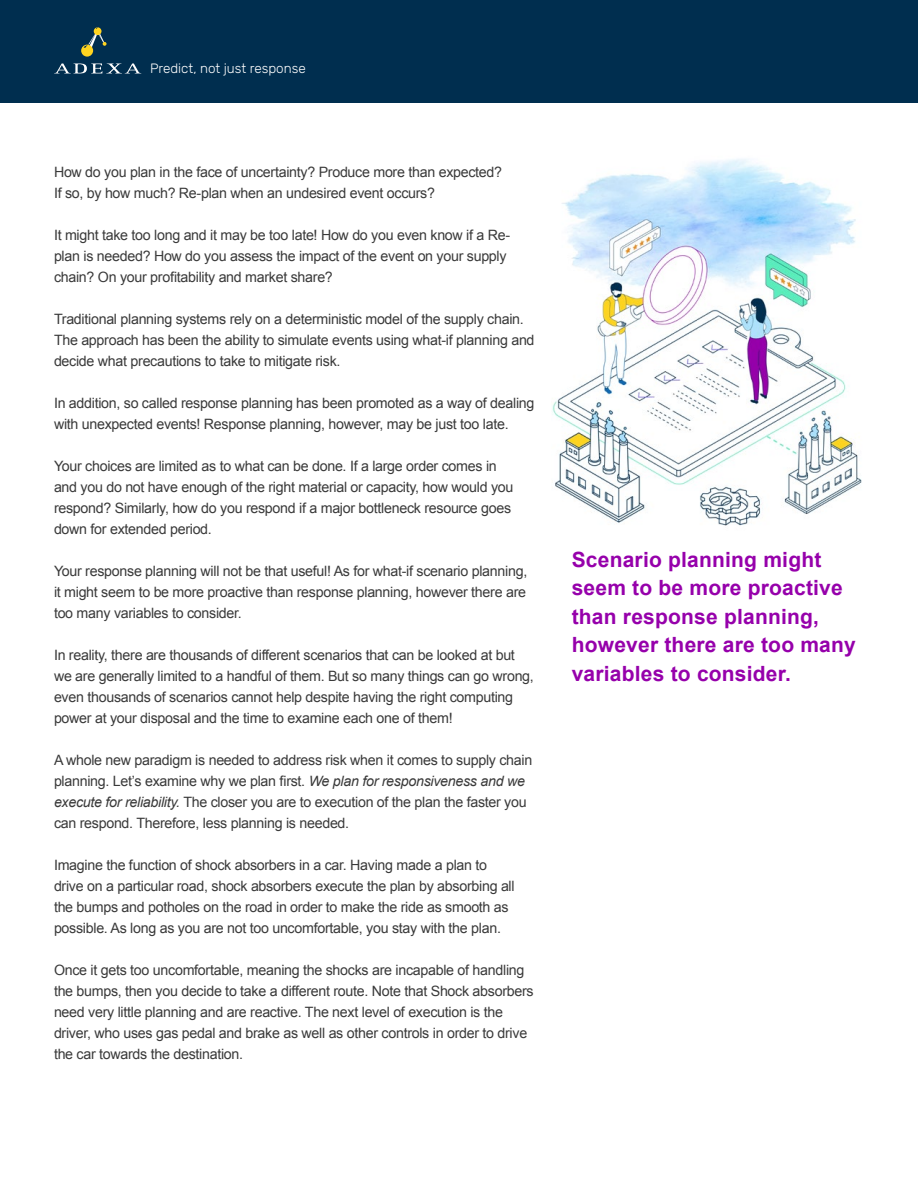
<style>
.page{position:relative;width:918px;height:1188px;background:#fff}
.page>*{position:absolute;margin:0;border:0;box-sizing:border-box;transform-origin:0 0}
.t1{font:700 21px/28.5px "Arial";letter-spacing:.01em;color:#9600ab}
.t2{font:14.25px/21px "Arial";letter-spacing:-.02em;color:#3a3a3a}
.t3{font:300 13.5px "Rubik";color:#fff}
.s1{font-style:italic}
</style>
<div class="page">
<img style="left:552px;top:159px;width:310px;height:367px">
<div style="left:0;top:0;width:918px;height:102px;background:#002e4f"></div>
<svg style="left:55px;top:63px;width:85px;height:10px"></svg>
<svg style="left:81px;top:27px;width:26px;height:30px"></svg>
<p class="t3" style="left:150px;top:61px;width:157px">Predict, not just response</p>
<p class="t2" style="left:54px;top:161px;width:450px">How do you plan in the face of uncertainty? Produce more than expected?<br>If so, by how much? Re-plan when an undesired event occurs?</p>
<p class="t2" style="left:54px;top:224px;width:458px">It might take too long and it may be too late! How do you even know if a Re&shy;plan is needed? How do you assess the impact of the event on your supply chain? On your profitability and market share?</p>
<p class="t2" style="left:54px;top:308px;width:482px">Traditional planning systems rely on a deterministic model of the supply chain.<br>The approach has been the ability to simulate events using what-if planning and decide what precautions to take to mitigate risk.</p>
<p class="t2" style="left:54px;top:392px;width:482px">In addition, so called response planning has been promoted as a way of dealing with unexpected events! Response planning, however, may be just too late.</p>
<p class="t2" style="left:54px;top:455px;width:461px">Your choices are limited as to what can be done. If a large order comes in and you do not have enough of the right material or capacity, how would you respond? Similarly, how do you respond if a major bottleneck resource goes down for extended period.</p>
<p class="t2" style="left:54px;top:560px;width:475px;text-align:justify">Your response planning will not be that useful! As for what-if scenario planning, it might seem to be more proactive than response planning, however there are too many variables to consider.</p>
<p class="t2" style="left:54px;top:644px;width:481px">In reality, there are thousands of different scenarios that can be looked at but we are generally limited to a handful of them. But so many things can go wrong, even thousands of scenarios cannot help despite having the right computing power at your disposal and the time to examine each one of them!</p>
<p class="t2" style="left:54px;top:749px;width:480px">A whole new paradigm is needed to address risk when it comes to supply chain planning. Let’s examine why we plan first. <span class="s1">We plan for responsiveness and we execute for reliability.</span> The closer you are to execution of the plan the faster you can respond. Therefore, less planning is needed.</p>
<p class="t2" style="left:54px;top:854px;width:462px">Imagine the function of shock absorbers in a car. Having made a plan to drive on a particular road, shock absorbers execute the plan by absorbing all the bumps and potholes on the road in order to make the ride as smooth as possible. As long as you are not too uncomfortable, you stay with the plan.</p>
<p class="t2" style="left:54px;top:959px;width:481px">Once it gets too uncomfortable, meaning the shocks are incapable of handling the bumps, then you decide to take a different route. Note that Shock absorbers need very little planning and are reactive. The next level of execution is the driver, who uses gas pedal and brake as well as other controls in order to drive the car towards the destination.</p>
<h1 class="t1" style="left:572px;top:546px;width:286px">Scenario planning might seem to be more proactive than response planning, however there are too many variables to consider.</h1>
</div>
